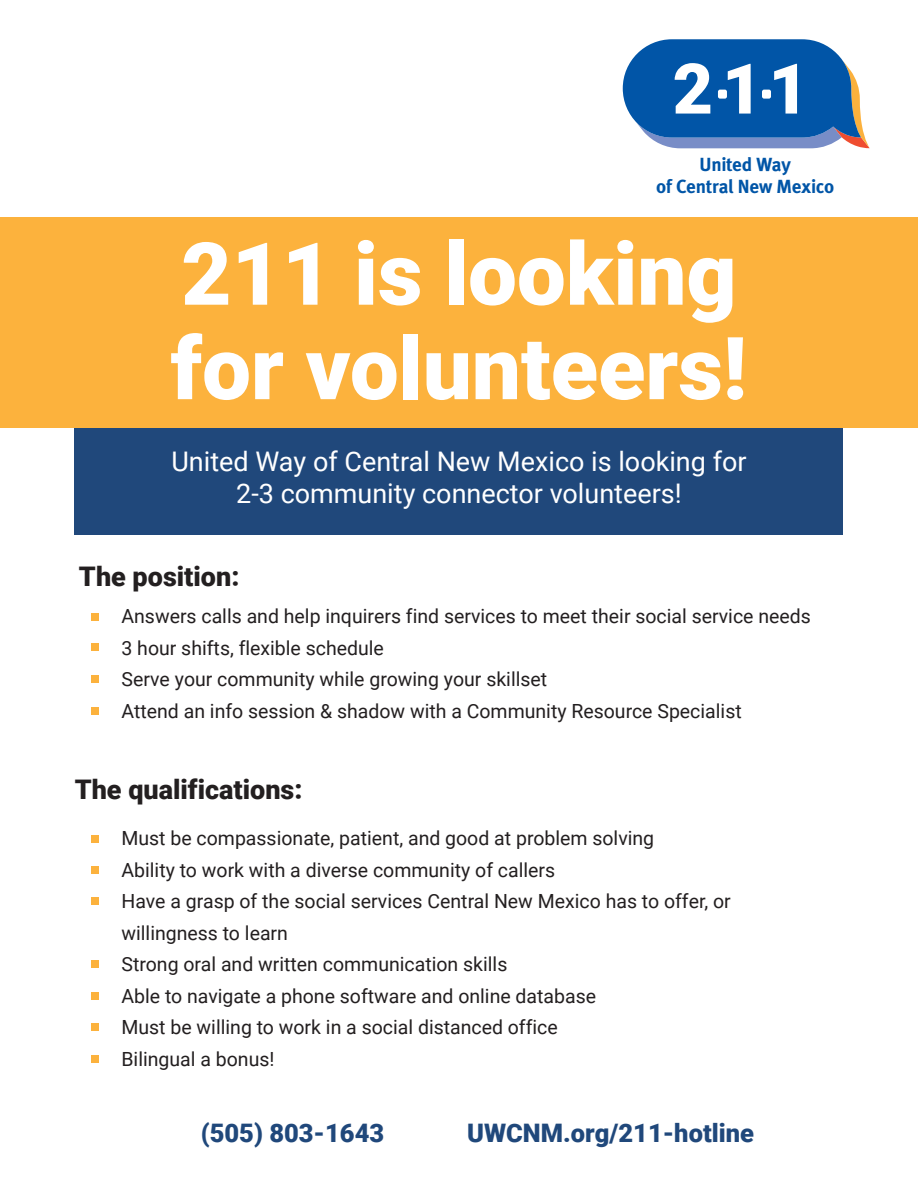
<style>
.page{position:relative;width:918px;height:1188px;background:#fff}
.page>*{position:absolute;margin:0;border:0;box-sizing:border-box;transform-origin:0 0}
.t1{font:900 87px/94.5px "Roboto";color:#fff}
.t2{font:27px/32.4px "Roboto";color:#fff;text-align:center}
.t3{font:900 27px "Roboto";color:#231f20}
.t4{font:900 25.5px "Roboto";color:#20487b}
.t5{font:19.5px/31.5px "Roboto";color:#231f20}
.t6{font:19.05px/22.5px "Meta Bold LF";letter-spacing:-.015em;color:#0155a7;text-align:center}
</style>
<div class="page">
<div style="left:0;top:217px;width:918px;height:211px;background:#fcb23d"></div>
<svg style="left:623px;top:39px;width:247px;height:109px"></svg>
<div style="left:718px;top:90px;width:9px;height:9px;background:#fff;border-radius:2px"></div>
<div style="left:762px;top:90px;width:9px;height:9px;background:#fff;border-radius:2px"></div>
<div style="left:75px;top:429px;width:768px;height:106px;background:#20487b"></div>
<div style="left:92px;top:613px;width:7px;height:7px;background:#fcb23d"></div>
<div style="left:92px;top:644px;width:7px;height:7px;background:#fcb23d"></div>
<div style="left:92px;top:675px;width:7px;height:8px;background:#fcb23d"></div>
<div style="left:92px;top:707px;width:7px;height:7px;background:#fcb23d"></div>
<div style="left:92px;top:835px;width:7px;height:8px;background:#fcb23d"></div>
<div style="left:92px;top:866px;width:7px;height:7px;background:#fcb23d"></div>
<div style="left:92px;top:897px;width:7px;height:8px;background:#fcb23d"></div>
<div style="left:92px;top:993px;width:7px;height:7px;background:#fcb23d"></div>
<div style="left:92px;top:1023px;width:7px;height:8px;background:#fcb23d"></div>
<div style="left:92px;top:1055px;width:7px;height:7px;background:#fcb23d"></div>
<div style="left:92px;top:961px;width:7px;height:7px;background:#fcb23d"></div>
<p class="t6" style="left:656px;top:153px;width:180px">United Way<br>of Central New Mexico</p>
<h1 class="t1" style="left:171px;top:223px;width:578px">211 is looking for volunteers!</h1>
<h2 class="t2" style="left:171px;top:444px;width:577px">United Way of Central New Mexico is looking for<br>2-3 community connector volunteers!</h2>
<h2 class="t3" style="left:79px;top:558px;width:162px">The position:</h2>
<p class="t5" style="left:122px;top:600px;width:691px">Answers calls and help inquirers find services to meet their social service needs 3 hour shifts, flexible schedule<br>Serve your community while growing your skillset<br>Attend an info session &amp; shadow with a Community Resource Specialist</p>
<h2 class="t3" style="left:75px;top:771px;width:229px">The qualifications:</h2>
<p class="t5" style="left:122px;top:822px;width:611px">Must be compassionate, patient, and good at problem solving<br>Ability to work with a diverse community of callers<br>Have a grasp of the social services Central New Mexico has to offer, or willingness to learn<br>Strong oral and written communication skills<br>Able to navigate a phone software and online database<br>Must be willing to work in a social distanced office<br>Bilingual a bonus!</p>
<h3 class="t4" style="left:201px;top:1115px;width:185px">(505) 803-1643</h3>
<h3 class="t4" style="left:467px;top:1115px;width:288px">UWCNM.org/211-hotline</h3>
</div>
